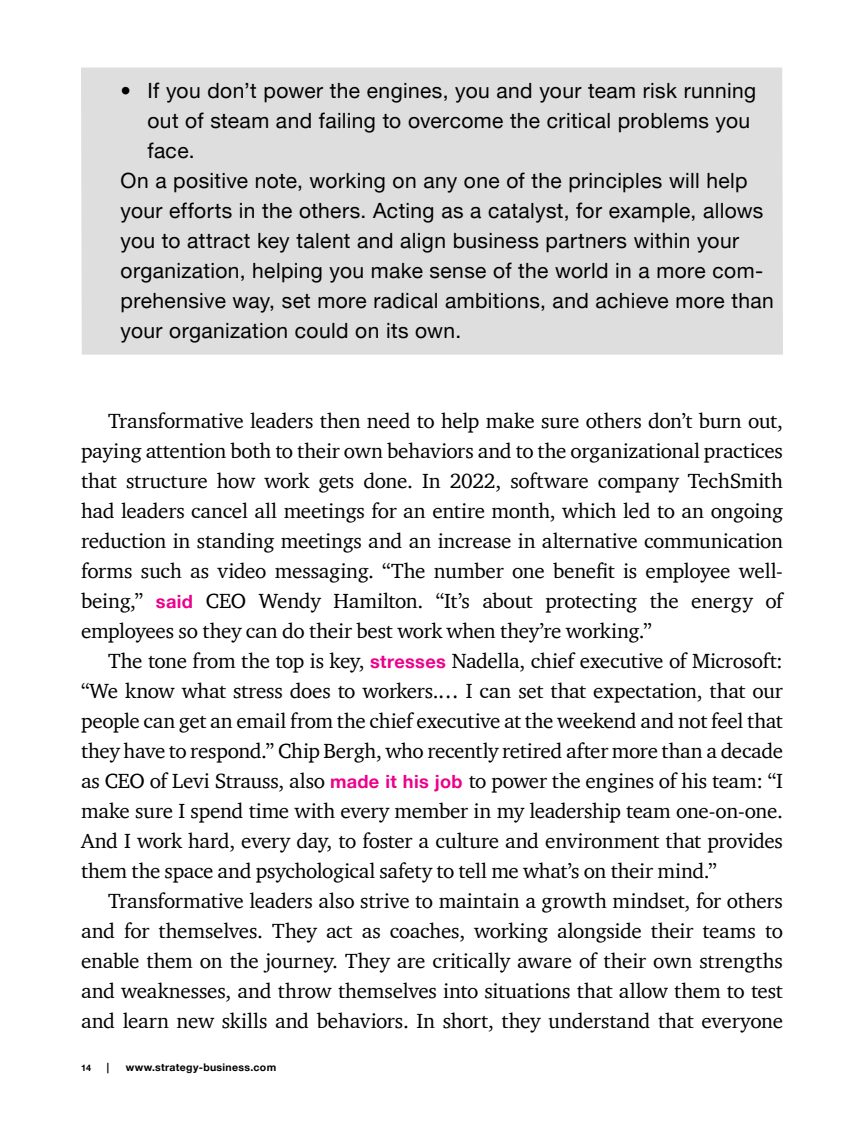
<style>
.page{position:relative;width:864px;height:1134px;background:#fff}
.page>*{position:absolute;margin:0;border:0;box-sizing:border-box;transform-origin:0 0}
.Body_Copy_2022{font:21px/30px "ITC Charter Com";letter-spacing:-.015em;color:#000;text-align:justify}
.Sidebar_Body_2022{font:21px/30px "Helvetica Neue LT Pro";letter-spacing:.015em;color:#000}
.t1{font:700 10.5px "Helvetica Neue LT Pro";letter-spacing:.03em;color:#000}
.t2{font:700 9px "Helvetica Neue LT Pro";color:#000}
.s1{font-family:"Helvetica Neue LT Pro";font-weight:700;font-size:18.15px;color:#ec008c}
</style>
<div class="page">
<div style="left:81px;top:68px;width:702px;height:287px;background:#dedede"></div>
<p class="Sidebar_Body_2022" style="left:148px;top:75px;width:610px;text-indent:-27px">• If you don’t power the engines, you and your team risk running out of steam and failing to overcome the critical problems you face.</p>
<p class="Sidebar_Body_2022" style="left:121px;top:165px;width:655px">On a positive note, working on any one of the principles will help your efforts in the others. Acting as a catalyst, for example, allows you to attract key talent and align business partners within your organization, helping you make sense of the world in a more com&shy;prehensive way, set more radical ambitions, and achieve more than your organization could on its own.</p>
<p class="Body_Copy_2022" style="left:81px;top:405px;width:704px;text-indent:27px">Transformative leaders then need to help make sure others don’t burn out, paying attention both to their own behaviors and to the organizational practices that structure how work gets done. In 2022, software company TechSmith had leaders cancel all meetings for an entire month, which led to an ongoing reduction in standing meetings and an increase in alternative communication forms such as video messaging. “The number one benefit is employee well&shy;being,” <span class="s1">said</span> CEO Wendy Hamilton. “It’s about protecting the energy of employees so they can do their best work when they’re working.”</p>
<p class="Body_Copy_2022" style="left:81px;top:645px;width:703px;text-indent:27px">The tone from the top is key, <span class="s1">stresses</span> Nadella, chief executive of Microsoft: “We know what stress does to workers.… I can set that expectation, that our people can get an email from the chief executive at the weekend and not feel that they have to respond.” Chip Bergh, who recently retired after more than a decade as CEO of Levi Strauss, also <span class="s1">made it his job</span> to power the engines of his team: “I make sure I spend time with every member in my leadership team one-on-one.<br>And I work hard, every day, to foster a culture and environment that provides them the space and psychological safety to tell me what’s on their mind.”</p>
<p class="Body_Copy_2022" style="left:81px;top:885px;width:704px;text-indent:27px">Transformative leaders also strive to maintain a growth mindset, for others and for themselves. They act as coaches, working alongside their teams to enable them on the journey. They are critically aware of their own strengths and weaknesses, and throw themselves into situations that allow them to test and learn new skills and behaviors. In short, they understand that everyone</p>
<p class="t2" style="left:81px;top:1063px;width:12px">14</p>
<p class="t1" style="left:107px;top:1061px;width:4px">|</p>
<p class="t1" style="left:126px;top:1061px;width:152px">www.strategy-business.com</p>
</div>
